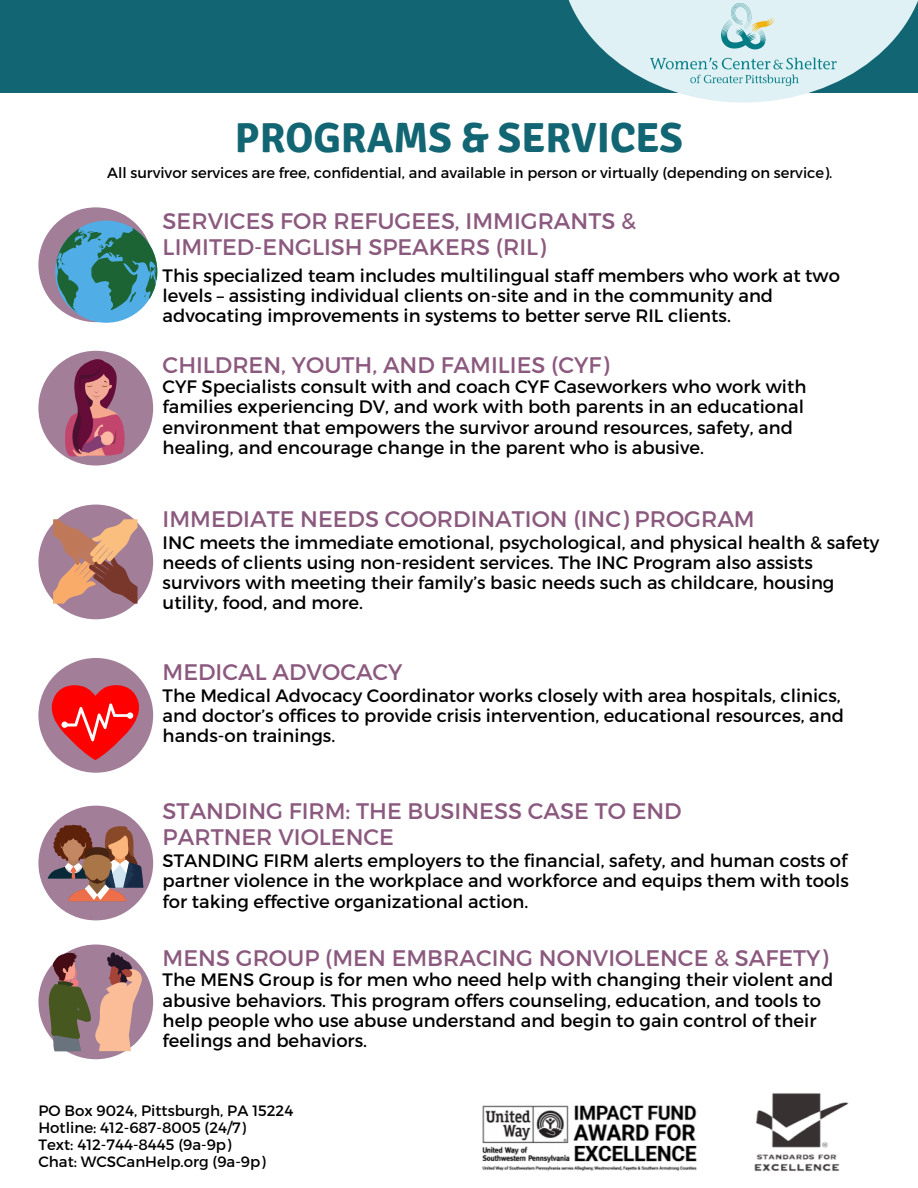
<style>
.page{position:relative;width:918px;height:1188px;background:#fff}
.page>*{position:absolute;margin:0;border:0;box-sizing:border-box;transform-origin:0 0}
.t1{font:700 42px "Signika";color:#126572}
.t2{font:22.5px/25.8px "Montserrat";color:#8b597e}
.t3{font:18px/20.2px "Montserrat";color:#000}
.t4{font:15px "Montserrat";color:#000}
.t5{font:14.7px "Montserrat";color:#000}
</style>
<div class="page">
<div style="left:0;top:0;width:918px;height:92px;background:#126572"></div>
<svg style="left:560px;top:0;width:358px;height:103px"></svg>
<img style="left:651px;top:3px;width:186px;height:83px">
<div style="left:38px;top:207px;width:115px;height:115px;background:#a27e98;border-radius:50%"></div>
<div style="left:55px;top:221px;width:102px;height:102px;background:#51ade5;border-radius:50%"></div>
<svg style="left:57px;top:228px;width:100px;height:85px"></svg>
<div style="left:38px;top:351px;width:115px;height:115px;background:#a27e98;border-radius:50%"></div>
<svg style="left:65px;top:358px;width:61px;height:99px"></svg>
<div style="left:38px;top:658px;width:115px;height:115px;background:#a27e98;border-radius:50%"></div>
<svg style="left:45px;top:684px;width:100px;height:76px"></svg>
<div style="left:38px;top:806px;width:115px;height:114px;background:#a27e98;border-radius:50%"></div>
<svg style="left:48px;top:825px;width:95px;height:76px"></svg>
<div style="left:38px;top:945px;width:115px;height:114px;background:#a27e98;border-radius:50%"></div>
<svg style="left:49px;top:952px;width:93px;height:99px"></svg>
<div style="left:38px;top:505px;width:115px;height:114px;background:#a27e98;border-radius:50%"></div>
<svg style="left:53px;top:519px;width:85px;height:85px"></svg>
<img style="left:482px;top:1093px;width:367px;height:78px">
<p class="t1" style="left:235px;top:113px;width:450px">PROGRAMS &amp; SERVICES</p>
<p class="t5" style="left:107px;top:163px;width:727px">All survivor services are free, confidential, and available in person or virtually (depending on service).</p>
<p class="t2" style="left:163px;top:207px;width:475px">SERVICES FOR REFUGEES, IMMIGRANTS &amp;<br>LIMITED-ENGLISH SPEAKERS (RIL)</p>
<p class="t3" style="left:163px;top:264px;width:679px">This specialized team includes multilingual staff members who work at two levels – assisting individual clients on-site and in the community and advocating improvements in systems to better serve RIL clients.</p>
<p class="t2" style="left:163px;top:351px;width:448px">CHILDREN, YOUTH, AND FAMILIES (CYF)</p>
<p class="t3" style="left:163px;top:376px;width:645px">CYF Specialists consult with and coach CYF Caseworkers who work with families experiencing DV, and work with both parents in an educational environment that empowers the survivor around resources, safety, and healing, and encourage change in the parent who is abusive.</p>
<p class="t2" style="left:163px;top:504px;width:594px">IMMEDIATE NEEDS COORDINATION (INC) PROGRAM</p>
<p class="t3" style="left:163px;top:531px;width:718px">INC meets the immediate emotional, psychological, and physical health &amp; safety needs of clients using non-resident services. The INC Program also assists survivors with meeting their family’s basic needs such as childcare, housing utility, food, and more.</p>
<p class="t2" style="left:163px;top:658px;width:242px">MEDICAL ADVOCACY</p>
<p class="t3" style="left:163px;top:684px;width:683px">The Medical Advocacy Coordinator works closely with area hospitals, clinics, and doctor’s offices to provide crisis intervention, educational resources, and hands-on trainings.</p>
<p class="t2" style="left:163px;top:797px;width:521px">STANDING FIRM: THE BUSINESS CASE TO END<br>PARTNER VIOLENCE</p>
<p class="t3" style="left:163px;top:850px;width:688px;text-align:justify">STANDING FIRM alerts employers to the financial, safety, and human costs of partner violence in the workplace and workforce and equips them with tools for taking effective organizational action.</p>
<p class="t2" style="left:163px;top:944px;width:667px">MENS GROUP (MEN EMBRACING NONVIOLENCE &amp; SAFETY)</p>
<p class="t3" style="left:163px;top:969px;width:672px">The MENS Group is for men who need help with changing their violent and abusive behaviors. This program offers counseling, education, and tools to help people who use abuse understand and begin to gain control of their feelings and behaviors.</p>
<p class="t4" style="left:38px;top:1101px;width:256px">PO Box 9024, Pittsburgh, PA 15224</p>
<p class="t4" style="left:38px;top:1118px;width:209px">Hotline: 412-687-8005 (24/7)</p>
<p class="t4" style="left:38px;top:1135px;width:194px">Text: 412-744-8445 (9a-9p)</p>
<p class="t4" style="left:38px;top:1152px;width:229px">Chat: WCSCanHelp.org (9a-9p)</p>
</div>
